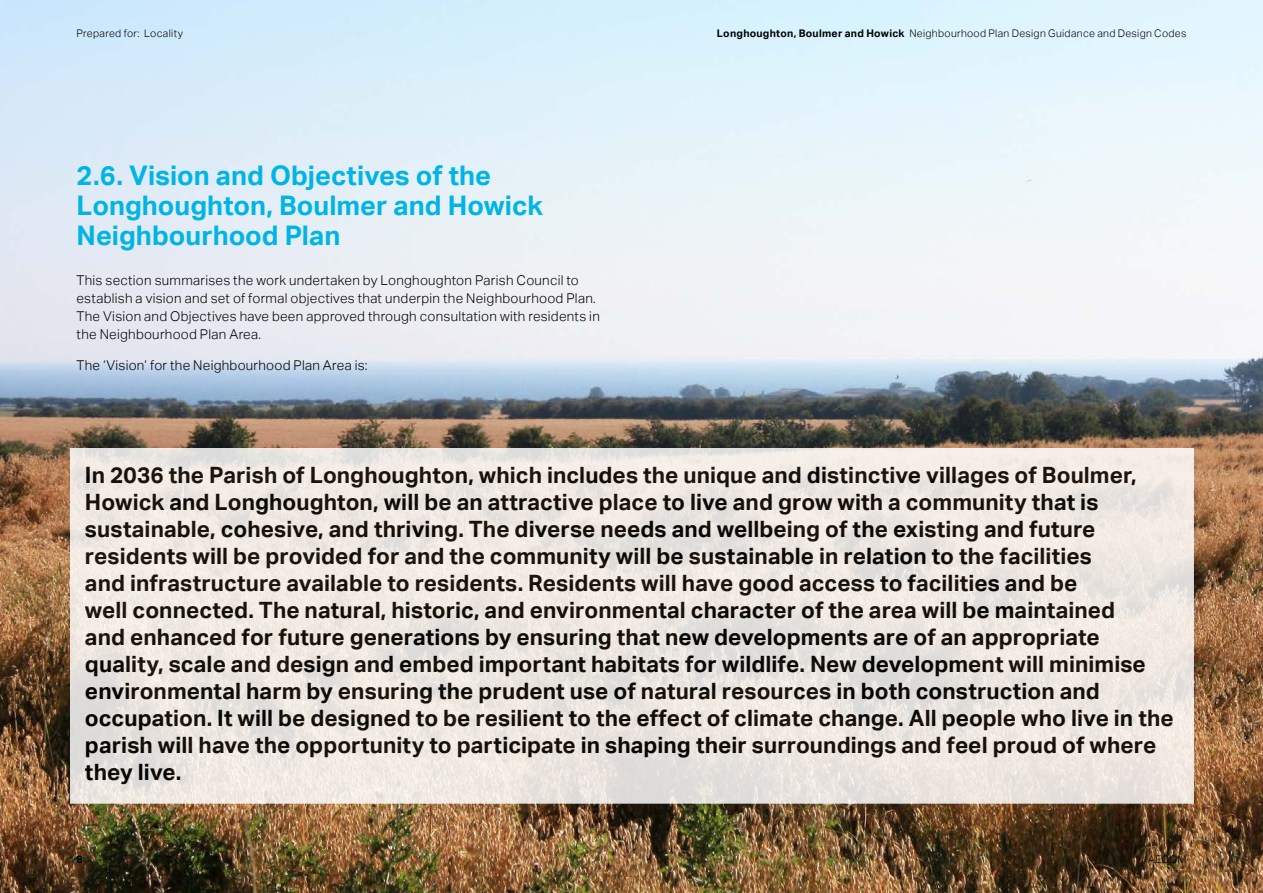
<style>
.page{position:relative;width:1263px;height:893px;background:#fff}
.page>*{position:absolute;margin:0;border:0;box-sizing:border-box;transform-origin:0 0}
.t1{font:700 27px/30px "AECOM Sans";color:#00b5e5}
.t2{font:700 22.5px/27px "AECOM Sans";letter-spacing:.005em;color:#000}
.t3{font:300 13.5px/18px "AECOM Sans";letter-spacing:.02em;color:#000}
.t4{font:300 10.5px "AECOM Sans";letter-spacing:.025em;color:#000}
.t5{font:700 10.5px "AECOM Sans";color:#000}
.s1{font-weight:700}
</style>
<div class="page">
<img style="left:0;top:0;width:1263px;height:893px">
<svg style="left:86px;top:464px;width:1092px;height:324px;fill:#efe8e1"></svg>
<div style="left:70px;top:448px;width:1124px;height:356px;border:15px solid #fff"></div>
<p class="t4" style="left:77px;top:27px;width:108px">Prepared for: Locality</p>
<p class="t1" style="left:77px;top:161px;width:468px">2.6. Vision and Objectives of the<br>Longhoughton, Boulmer and Howick<br>Neighbourhood Plan</p>
<p class="t3" style="left:77px;top:271px;width:525px">This section summarises the work undertaken by Longhoughton Parish Council to establish a vision and set of formal objectives that underpin the Neighbourhood Plan.<br>The Vision and Objectives have been approved through consultation with residents in the Neighbourhood Plan Area.</p>
<p class="t3" style="left:77px;top:357px;width:293px">The ‘Vision’ for the Neighbourhood Plan Area is:</p>
<p class="t4" style="left:717px;top:27px;width:471px"><span class="s1">Longhoughton, Boulmer and Howick</span> Neighbourhood Plan Design Guidance and Design Codes</p>
<p class="t2" style="left:85px;top:461px;width:1090px">In 2036 the Parish of Longhoughton, which includes the unique and distinctive villages of Boulmer, Howick and Longhoughton, will be an attractive place to live and grow with a community that is sustainable, cohesive, and thriving. The diverse needs and wellbeing of the existing and future residents will be provided for and the community will be sustainable in relation to the facilities<br>and infrastructure available to residents. Residents will have good access to facilities and be<br>well connected. The natural, historic, and environmental character of the area will be maintained<br>and enhanced for future generations by ensuring that new developments are of an appropriate quality, scale and design and embed important habitats for wildlife. New development will minimise environmental harm by ensuring the prudent use of natural resources in both construction and occupation. It will be designed to be resilient to the effect of climate change. All people who live in the parish will have the opportunity to participate in shaping their surroundings and feel proud of where they live.</p>
<p class="t5" style="left:77px;top:853px;width:8px">8</p>
<p class="t4" style="left:1148px;top:853px;width:40px">AECOM</p>
</div>
